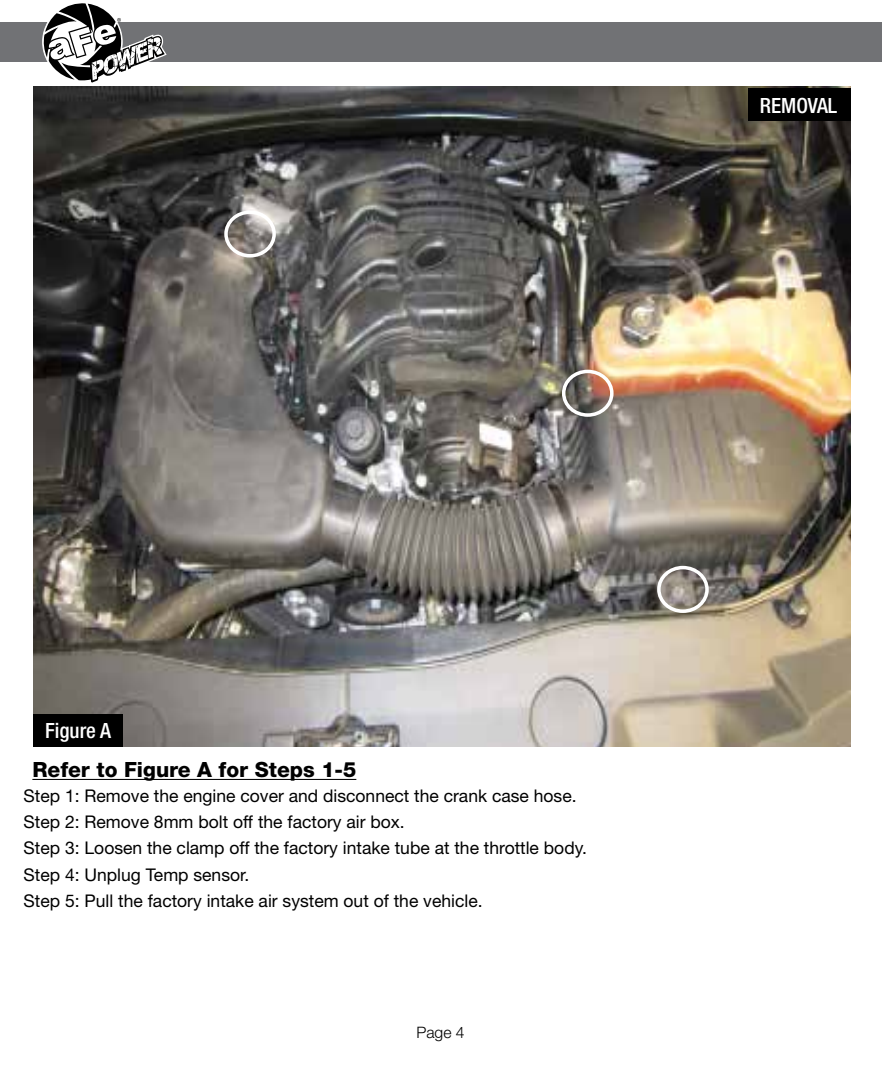
<style>
.page{position:relative;width:882px;height:1071px;background:#fff}
.page>*{position:absolute;margin:0;border:0;box-sizing:border-box;transform-origin:0 0}
.t1{font:800 21px "Helvetica Neue";color:#000}
.t2{font:500 condensed 21px "Helvetica Neue";color:#fff}
.t3{font:17.5px/26.2px "Helvetica Neue";color:#000}
.t4{font:300 15.75px "Helvetica Neue";color:#000}
</style>
<div class="page">
<img style="left:33px;top:87px;width:817px;height:660px">
<div style="left:0;top:23px;width:882px;height:39px;background:#717275"></div>
<svg style="left:43px;top:3px;width:124px;height:80px"></svg>
<hr style="left:32px;top:779px;width:324px;height:1px;background:#000">
<div style="left:748px;top:88px;width:103px;height:33px;background:#000"></div>
<div style="left:657px;top:566px;width:52px;height:47px;border:4px solid #fff;border-radius:50%"></div>
<div style="left:224px;top:210px;width:52px;height:48px;border:4px solid #fff;border-radius:50%"></div>
<div style="left:562px;top:370px;width:52px;height:47px;border:4px solid #fff;border-radius:50%"></div>
<div style="left:33px;top:714px;width:90px;height:33px;background:#000"></div>
<p class="t2" style="left:760px;top:93px;width:79px">REMOVAL</p>
<p class="t2" style="left:45px;top:718px;width:67px">Figure A</p>
<p class="t1" style="left:32px;top:757px;width:325px">Refer to Figure A for Steps 1-5</p>
<p class="t3" style="left:24px;top:782px;width:565px">Step 1: Remove the engine cover and disconnect the crank case hose.<br>Step 2: Remove 8mm bolt off the factory air box.<br>Step 3: Loosen the clamp off the factory intake tube at the throttle body.<br>Step 4: Unplug Temp sensor.<br>Step 5: Pull the factory intake air system out of the vehicle.</p>
<p class="t4" style="left:416px;top:1023px;width:50px">Page 4</p>
</div>
